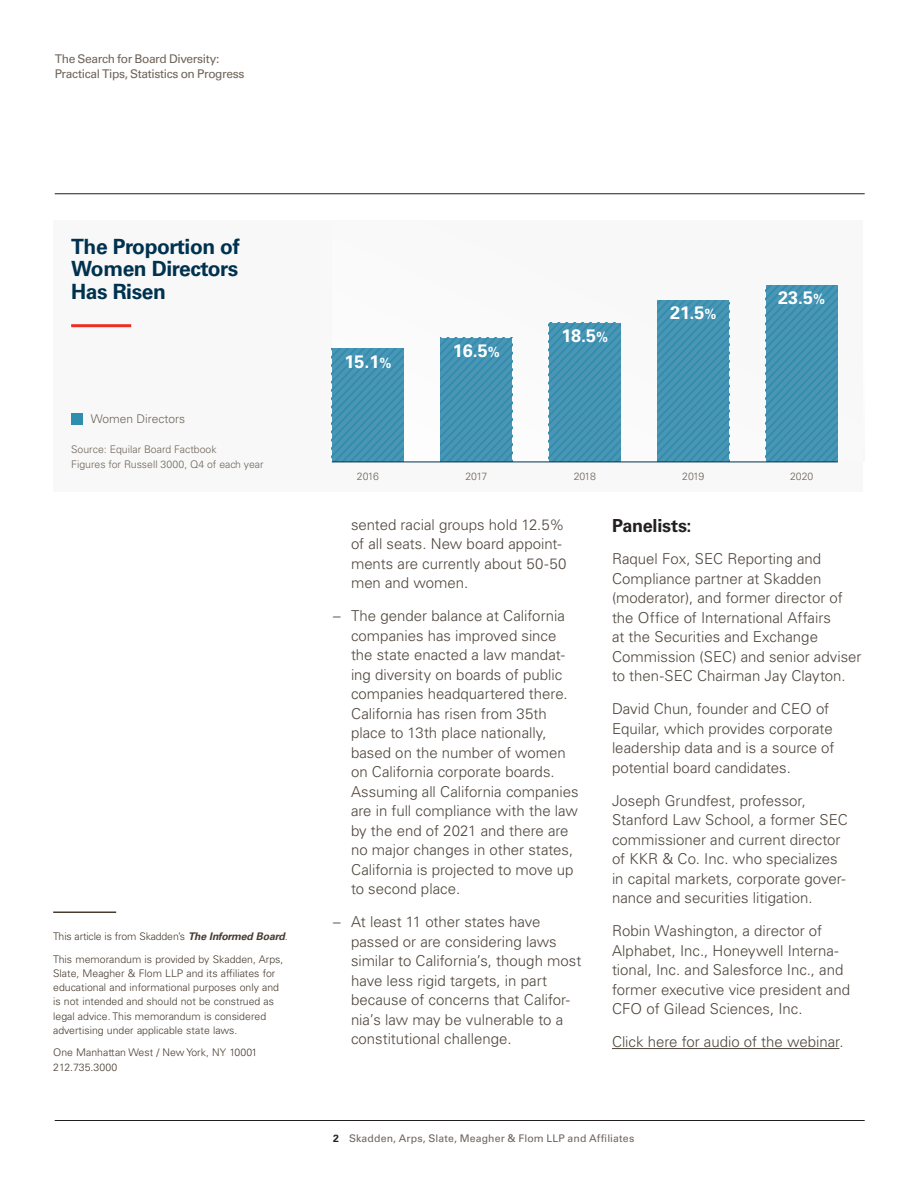
<style>
.page{position:relative;width:918px;height:1188px;background:#fff}
.page>*{position:absolute;margin:0;border:0;box-sizing:border-box;transform-origin:0 0}
.Chart_Title{font:700 21px/22.5px "Univers LT Std";letter-spacing:-.02em;color:#003250;text-align:justify}
.Chart_Stats{font:700 18px "Univers LT Std";color:#fff}
.Heading_1{font:700 18px "Univers LT Std";letter-spacing:-.015em;color:#231f20}
.Main_Body{font:300 15px/19.5px "Univers LT Std";color:#4f463d}
.t1{font:12px/15px "Univers LT Std";letter-spacing:-.03em;color:#6f645a}
.Chart_text{font:300 12px "Univers LT Std";color:#6f645a}
.Disclaimer{font:300 10.5px/14.2px "Univers LT Std";color:#473b2f}
.Chart_Source{font:300 10.5px "Univers LT Std";color:#6f645a}
.t2{font:10.5px "Univers LT Std";letter-spacing:.01em;color:#6f645a}
.Disclaimer_Headline{font:300 10.5px "Univers LT Std";letter-spacing:-.015em;color:#473b2f}
.s1{font-weight:700;font-style:italic}
.s2{font-size:13.5px}
.s3{font-weight:700;color:#231f20}
</style>
<div class="page">
<hr style="left:55px;top:1120px;width:810px;height:1px;background:#231f20">
<hr style="left:55px;top:194px;width:810px;height:1px;background:#231f20">
<hr style="left:612px;top:1048px;width:227px;height:1px;background:#4f463d">
<div style="left:53px;top:220px;width:810px;height:272px;background:#f7f8f7"></div>
<div style="left:332px;top:220px;width:533px;height:242px;background:#f8f9f8"></div>
<svg style="left:766px;top:285px;width:72px;height:177px;background:#4192b2"></svg>
<svg style="left:657px;top:300px;width:72px;height:162px;background:#4192b2"></svg>
<svg style="left:549px;top:323px;width:73px;height:139px;background:#4493b3"></svg>
<svg style="left:440px;top:338px;width:72px;height:124px;background:#4192b2"></svg>
<svg style="left:332px;top:349px;width:72px;height:113px;background:#4192b2"></svg>
<hr style="left:71px;top:324px;width:60px;height:3px;background:#ee2e22">
<div style="left:71px;top:413px;width:12px;height:12px;background:#308dae"></div>
<hr style="left:332px;top:462px;width:506px;height:1px;background:#003250">
<hr style="left:53px;top:912px;width:63px;height:1px;background:#473b2f">
<p class="t1" style="left:55px;top:51px;width:191px">The Search for Board Diversity:<br>Practical Tips, Statistics on Progress</p>
<h2 class="Chart_Title" style="left:71px;top:235px;width:170px">The Proportion of Women Directors Has Risen</h2>
<p class="Chart_text" style="left:91px;top:412px;width:96px">Women Directors</p>
<p class="Chart_Source" style="left:71px;top:443px;width:147px">Source: Equilar Board Factbook</p>
<p class="Chart_Source" style="left:71px;top:458px;width:194px">Figures for Russell 3000, Q4 of each year</p>
<p class="Disclaimer_Headline" style="left:53px;top:930px;width:236px">This article is from Skadden’s <span class="s1">The Informed Board</span>.</p>
<p class="Disclaimer" style="left:53px;top:952px;width:232px">This memorandum is provided by Skadden, Arps, Slate, Meagher &amp; Flom LLP and its affiliates for educational and informational purposes only and is not intended and should not be construed as legal advice. This memorandum is considered advertising under applicable state laws.</p>
<p class="Disclaimer" style="left:53px;top:1045px;width:206px">One Manhattan West / New York, NY 10001<br>212.735.3000</p>
<p class="Chart_Stats" style="left:344px;top:351px;width:49px">15.1<span class="s2">%</span></p>
<p class="Chart_Stats" style="left:453px;top:340px;width:49px">16.5<span class="s2">%</span></p>
<p class="Chart_Stats" style="left:562px;top:325px;width:48px">18.5<span class="s2">%</span></p>
<p class="Chart_Stats" style="left:670px;top:303px;width:48px">21.5<span class="s2">%</span></p>
<p class="Chart_Stats" style="left:778px;top:288px;width:49px">23.5<span class="s2">%</span></p>
<p class="Chart_Source" style="left:357px;top:470px;width:24px">2016</p>
<p class="Chart_Source" style="left:465px;top:470px;width:23px">2017</p>
<p class="Chart_Source" style="left:574px;top:470px;width:24px">2018</p>
<p class="Chart_Source" style="left:682px;top:470px;width:24px">2019</p>
<p class="Chart_Source" style="left:790px;top:470px;width:25px">2020</p>
<p class="Main_Body" style="left:351px;top:515px;width:217px">sented racial groups hold 12.5% of all seats. New board appoint&shy;ments are currently about 50-50 men and women.</p>
<p class="Main_Body" style="left:351px;top:606px;width:229px;text-indent:-18px">– The gender balance at California companies has improved since the state enacted a law mandat&shy;ing diversity on boards of public companies headquartered there.<br>California has risen from 35th place to 13th place nationally, based on the number of women on California corporate boards.<br>Assuming all California companies are in full compliance with the law by the end of 2021 and there are no major changes in other states,<br>California is projected to move up to second place.</p>
<p class="Main_Body" style="left:351px;top:912px;width:232px;text-indent:-18px">– At least 11 other states have passed or are considering laws similar to California’s, though most have less rigid targets, in part because of concerns that Califor&shy;nia’s law may be vulnerable to a constitutional challenge.</p>
<h2 class="Heading_1" style="left:612px;top:515px;width:81px">Panelists:</h2>
<p class="Main_Body" style="left:612px;top:549px;width:251px">Raquel Fox, SEC Reporting and Compliance partner at Skadden (moderator), and former director of the Office of International Affairs<br>at the Securities and Exchange Commission (SEC) and senior adviser to then-SEC Chairman Jay Clayton.</p>
<p class="Main_Body" style="left:612px;top:699px;width:224px">David Chun, founder and CEO of<br>Equilar, which provides corporate leadership data and is a source of potential board candidates.</p>
<p class="Main_Body" style="left:612px;top:791px;width:237px">Joseph Grundfest, professor, Stanford Law School, a former SEC commissioner and current director of KKR &amp; Co. Inc. who specializes in capital markets, corporate gover&shy;nance and securities litigation.</p>
<p class="Main_Body" style="left:612px;top:921px;width:240px">Robin Washington, a director of Alphabet, Inc., Honeywell Interna&shy;tional, Inc. and Salesforce Inc., and former executive vice president and CFO of Gilead Sciences, Inc.</p>
<p class="Main_Body" style="left:612px;top:1032px;width:233px">Click here for audio of the webinar.</p>
<p class="t2" style="left:333px;top:1132px;width:303px"><span class="s3">2</span> Skadden, Arps, Slate, Meagher &amp; Flom LLP and Affiliates</p>
</div>
